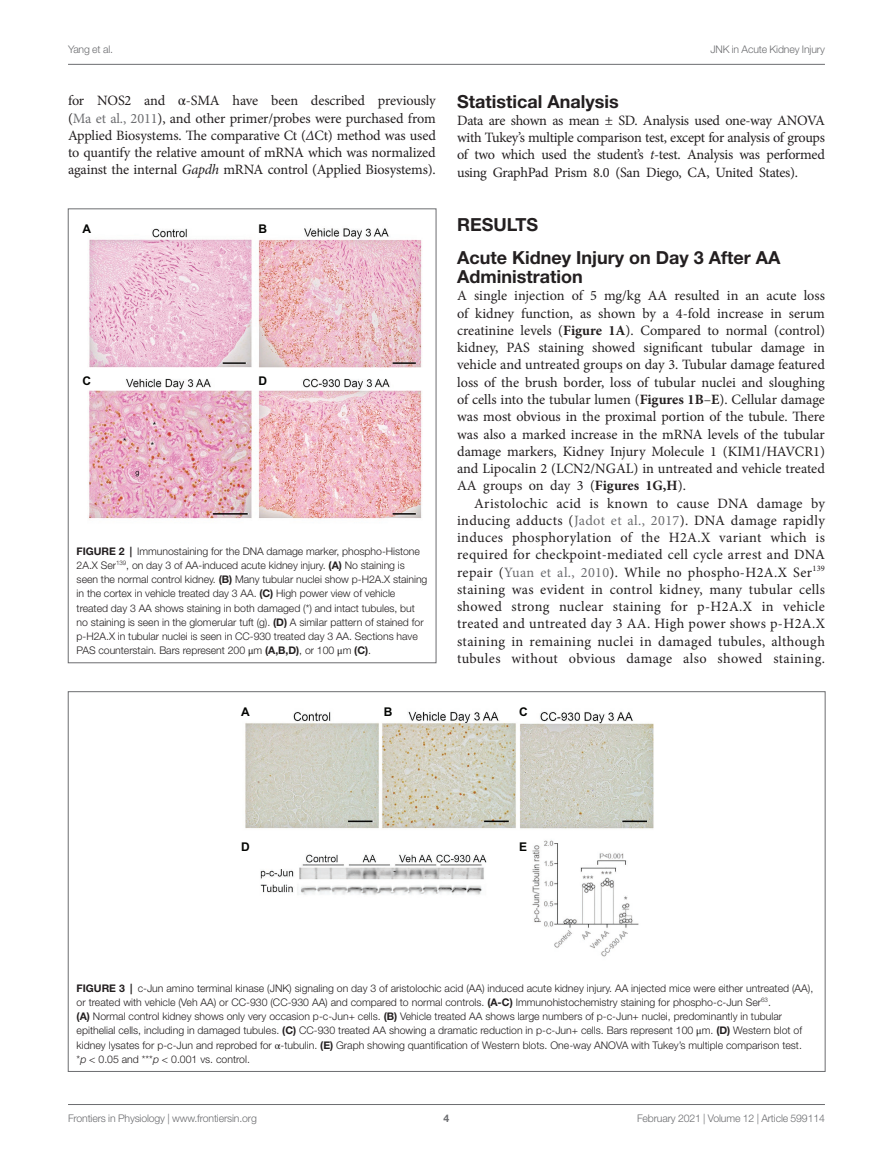
<style>
.page{position:relative;width:893px;height:1170px;background:#fff}
.page>*{position:absolute;margin:0;border:0;box-sizing:border-box;transform-origin:0 0}
.HEAD_2_after_HEAD_1{font:700 18px/18.8px "Helvetica Neue LT Std";color:#231f20}
.HEAD_2{font:700 18px "Helvetica Neue LT Std";color:#231f20}
.HEAD_1{font:700 18px "Helvetica Neue LT Std";color:#231f20}
.TEXT_FLUSH{font:14.25px/17.2px "Minion Pro";letter-spacing:-.015em;color:#231f20;text-align:justify}
.TEXT{font:14.25px/17.2px "Minion Pro";letter-spacing:.02em;color:#231f20;text-align:justify}
.t1{font:700 12px "Arial";color:#040503}
.FIG_LEG{font:300 10.5px/14.2px "Helvetica Neue LT Std";color:#231f20}
.t2{font:300 10.5px "Helvetica Neue LT Std";letter-spacing:-.015em;color:#6c6d70}
.t3{font:700 10.5px "Helvetica Neue LT Std";color:#6c6d70}
.s1{font-family:"STIX General"}
.s2{color:#6c6d70}
.s3{font-style:italic}
.s4{font-weight:700}
.s5{font-family:"STIX General";font-weight:400}
</style>
<div class="page">
<hr style="left:68px;top:64px;width:757px;height:1px;background:#6c6d70">
<hr style="left:68px;top:1104px;width:757px;height:1px;background:#6c6d70">
<img style="left:89px;top:228px;width:333px;height:291px">
<img style="left:245px;top:711px;width:409px;height:246px">
<p class="t2" style="left:68px;top:42px;width:47px">Yang et al.</p>
<p class="t2" style="left:710px;top:42px;width:116px">JNK in Acute Kidney Injury</p>
<p class="TEXT_FLUSH" style="left:68px;top:92px;width:369px">for NOS2 and <span class="s1">α</span>-SMA have been described previously (<span class="s2">Ma et al., 2011</span>), and other primer/probes were purchased from Applied Biosystems. The comparative Ct (<span class="s3">Δ</span>Ct) method was used to quantify the relative amount of mRNA which was normalized against the internal <span class="s3">Gapdh</span> mRNA control (Applied Biosystems).</p>
<p class="HEAD_2" style="left:457px;top:90px;width:163px">Statistical Analysis</p>
<p class="TEXT_FLUSH" style="left:457px;top:112px;width:369px">Data are shown as mean ± SD. Analysis used one-way ANOVA with Tukey’s multiple comparison test, except for analysis of groups of two which used the student’s <span class="s3">t</span>-test. Analysis was performed using GraphPad Prism 8.0 (San Diego, CA, United States).</p>
<p class="HEAD_1" style="left:457px;top:214px;width:83px">RESULTS</p>
<p class="HEAD_2_after_HEAD_1" style="left:457px;top:248px;width:325px">Acute Kidney Injury on Day 3 After AA<br>Administration</p>
<p class="TEXT_FLUSH" style="left:457px;top:287px;width:369px">A single injection of 5 mg/kg AA resulted in an acute loss of kidney function, as shown by a 4-fold increase in serum creatinine levels (<span class="s4">Figure 1A</span>). Compared to normal (control) kidney, PAS staining showed significant tubular damage in vehicle and untreated groups on day 3. Tubular damage featured loss of the brush border, loss of tubular nuclei and sloughing of cells into the tubular lumen (<span class="s4">Figures 1B</span>–<span class="s4">E</span>). Cellular damage was most obvious in the proximal portion of the tubule. There was also a marked increase in the mRNA levels of the tubular damage markers, Kidney Injury Molecule 1 (KIM1/HAVCR1) and Lipocalin 2 (LCN2/NGAL) in untreated and vehicle treated AA groups on day 3 (<span class="s4">Figures 1G,H</span>).</p>
<p class="TEXT" style="left:457px;top:494px;width:369px;text-indent:17px">Aristolochic acid is known to cause DNA damage by inducing adducts (<span class="s2">Jadot et al., 2017</span>). DNA damage rapidly induces phosphorylation of the H2A.X variant which is required for checkpoint-mediated cell cycle arrest and DNA repair (<span class="s2">Yuan et al., 2010</span>). While no phospho-H2A.X Ser<sup>139 </sup>staining was evident in control kidney, many tubular cells showed strong nuclear staining for p-H2A.X in vehicle treated and untreated day 3 AA. High power shows p-H2A.X staining in remaining nuclei in damaged tubules, although tubules without obvious damage also showed staining.</p>
<p class="t1" style="left:82px;top:220px;width:10px">A</p>
<p class="t1" style="left:258px;top:220px;width:10px">B</p>
<p class="t1" style="left:82px;top:372px;width:10px">C</p>
<p class="t1" style="left:258px;top:372px;width:10px">D</p>
<p class="FIG_LEG" style="left:77px;top:543px;width:352px"><span class="s4">FIGURE 2 |</span> Immunostaining for the DNA damage marker, phospho-Histone 2A.X Ser<sup>139</sup>, on day 3 of AA-induced acute kidney injury. <span class="s4">(A)</span> No staining is seen the normal control kidney. <span class="s4">(B)</span> Many tubular nuclei show p-H2A.X staining in the cortex in vehicle treated day 3 AA. <span class="s4">(C)</span> High power view of vehicle treated day 3 AA shows staining in both damaged (*) and intact tubules, but no staining is seen in the glomerular tuft (g). <span class="s4">(D)</span> A similar pattern of stained for p-H2A.X in tubular nuclei is seen in CC-930 treated day 3 AA. Sections have PAS counterstain. Bars represent 200 <span class="s5">μ</span>m <span class="s4">(A,B,D)</span>, or 100 <span class="s5">μ</span>m <span class="s4">(C)</span>.</p>
<p class="t1" style="left:241px;top:703px;width:10px">A</p>
<p class="t1" style="left:384px;top:703px;width:10px">B</p>
<p class="t1" style="left:519px;top:703px;width:10px">C</p>
<p class="t1" style="left:241px;top:838px;width:10px">D</p>
<p class="t1" style="left:519px;top:838px;width:10px">E</p>
<p class="FIG_LEG" style="left:77px;top:980px;width:738px"><span class="s4">FIGURE 3 |</span> c-Jun amino terminal kinase (JNK) signaling on day 3 of aristolochic acid (AA) induced acute kidney injury. AA injected mice were either untreated (AA), or treated with vehicle (Veh AA) or CC-930 (CC-930 AA) and compared to normal controls. <span class="s4">(A-C)</span> Immunohistochemistry staining for phospho-c-Jun Ser<sup>63</sup>.<br><span class="s4">(A)</span> Normal control kidney shows only very occasion p-c-Jun+ cells. <span class="s4">(B)</span> Vehicle treated AA shows large numbers of p-c-Jun+ nuclei, predominantly in tubular epithelial cells, including in damaged tubules. <span class="s4">(C)</span> CC-930 treated AA showing a dramatic reduction in p-c-Jun+ cells. Bars represent 100 <span class="s5">μ</span>m. <span class="s4">(D)</span> Western blot of kidney lysates for p-c-Jun and reprobed for <span class="s5">α</span>-tubulin. <span class="s4">(E)</span> Graph showing quantification of Western blots. One-way ANOVA with Tukey’s multiple comparison test. *<span class="s3">p</span> &lt; 0.05 and ***<span class="s3">p</span> &lt; 0.001 vs. control.</p>
<p class="t2" style="left:68px;top:1111px;width:190px">Frontiers in Physiology | www.frontiersin.org</p>
<p class="t3" style="left:444px;top:1111px;width:7px">4</p>
<p class="t2" style="left:637px;top:1111px;width:189px">February 2021 | Volume 12 | Article 599114</p>
</div>
